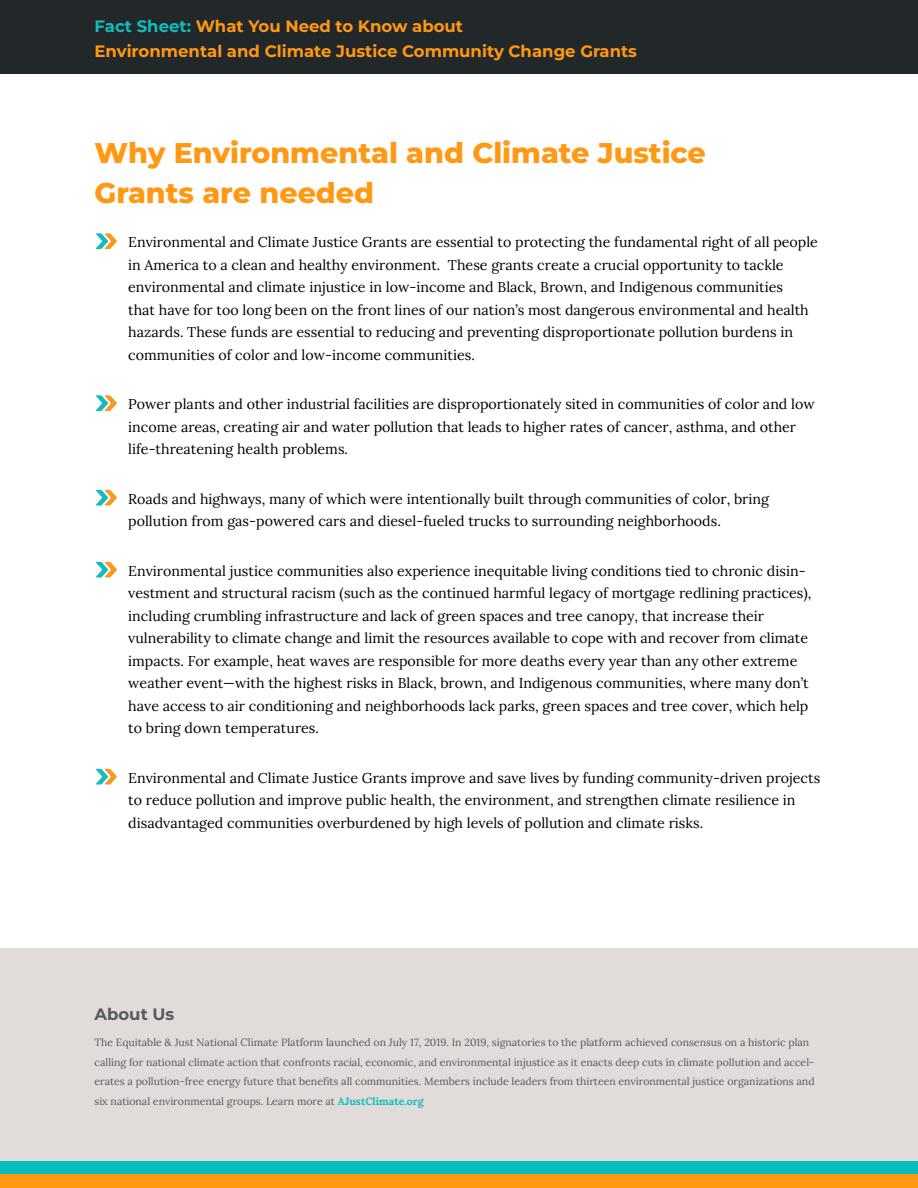
<style>
.page{position:relative;width:918px;height:1188px;background:#fff}
.page>*{position:absolute;margin:0;border:0;box-sizing:border-box;transform-origin:0 0}
.t1{font:800 28.5px/40.5px "Montserrat";color:#ff9914}
.t2{font:700 16.5px/25.5px "Montserrat";color:#ff9914}
.t3{font:700 16.5px "Montserrat";color:#58595b}
.t4{font:14.25px/22.5px "Lora";color:#000}
.t5{font:10.5px/19.5px "Lora";color:#58595b}
.s1{color:#12bcbc}
.s2{font-weight:700;color:#12bcbc}
</style>
<div class="page">
<div style="left:0;top:0;width:918px;height:73px;background:#222729"></div>
<div style="left:0;top:1174px;width:918px;height:14px;background:#ff9914"></div>
<div style="left:0;top:1161px;width:918px;height:13px;background:#08bdbd"></div>
<div style="left:0;top:948px;width:918px;height:213px;background:#e1dbda"></div>
<svg style="left:96px;top:233px;width:21px;height:16px"></svg>
<svg style="left:96px;top:395px;width:21px;height:16px"></svg>
<svg style="left:96px;top:490px;width:21px;height:16px"></svg>
<svg style="left:96px;top:562px;width:21px;height:16px"></svg>
<svg style="left:96px;top:769px;width:21px;height:16px"></svg>
<p class="t2" style="left:94px;top:13px;width:544px"><span class="s1">Fact Sheet:</span> What You Need to Know about<br>Environmental and Climate Justice Community Change Grants</p>
<h1 class="t1" style="left:94px;top:131px;width:613px">Why Environmental and Climate Justice<br>Grants are needed</h1>
<p class="t4" style="left:128px;top:230px;width:691px">Environmental and Climate Justice Grants are essential to protecting the fundamental right of all people in America to a clean and healthy environment. These grants create a crucial opportunity to tackle environmental and climate injustice in low-income and Black, Brown, and Indigenous communities<br>that have for too long been on the front lines of our nation’s most dangerous environmental and health hazards. These funds are essential to reducing and preventing disproportionate pollution burdens in communities of color and low-income communities.</p>
<p class="t4" style="left:128px;top:392px;width:688px">Power plants and other industrial facilities are disproportionately sited in communities of color and low income areas, creating air and water pollution that leads to higher rates of cancer, asthma, and other life-threatening health problems.</p>
<p class="t4" style="left:128px;top:486px;width:642px">Roads and highways, many of which were intentionally built through communities of color, bring pollution from gas-powered cars and diesel-fueled trucks to surrounding neighborhoods.</p>
<p class="t4" style="left:128px;top:558px;width:685px">Environmental justice communities also experience inequitable living conditions tied to chronic disin&shy;vestment and structural racism (such as the continued harmful legacy of mortgage redlining practices), including crumbling infrastructure and lack of green spaces and tree canopy, that increase their vulnerability to climate change and limit the resources available to cope with and recover from climate impacts. For example, heat waves are responsible for more deaths every year than any other extreme weather event—with the highest risks in Black, brown, and Indigenous communities, where many don’t have access to air conditioning and neighborhoods lack parks, green spaces and tree cover, which help to bring down temperatures.</p>
<p class="t4" style="left:128px;top:765px;width:694px">Environmental and Climate Justice Grants improve and save lives by funding community-driven projects to reduce pollution and improve public health, the environment, and strengthen climate resilience in disadvantaged communities overburdened by high levels of pollution and climate risks.</p>
<p class="t3" style="left:94px;top:1003px;width:81px">About Us</p>
<p class="t5" style="left:94px;top:1032px;width:722px">The Equitable &amp; Just National Climate Platform launched on July 17, 2019. In 2019, signatories to the platform achieved consensus on a historic plan calling for national climate action that confronts racial, economic, and environmental injustice as it enacts deep cuts in climate pollution and accel&shy;erates a pollution-free energy future that benefits all communities. Members include leaders from thirteen environmental justice organizations and six national environmental groups. Learn more at <span class="s2">AJustClimate.org</span></p>
</div>
